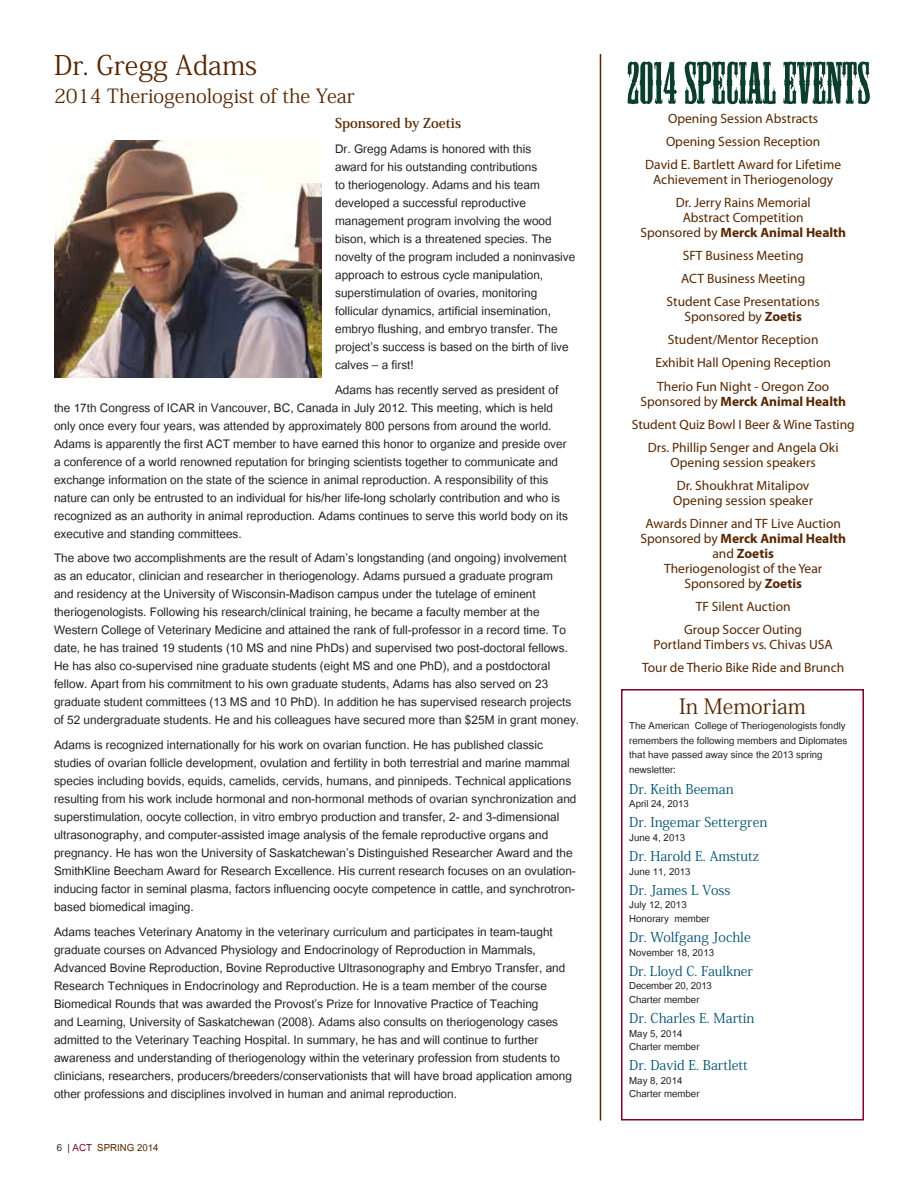
<style>
.page{position:relative;width:918px;height:1188px;background:#fff}
.page>*{position:absolute;margin:0;border:0;box-sizing:border-box;transform-origin:0 0}
.t1{font:55.5px "Mesquite Std";color:#0c3e2e}
.t2{font:27px "Koz Min Pr 6 N";color:#572700}
.t3{font:21px "Koz Min Pr 6 N";color:#572700}
.t4{font:19.5px "Koz Min Pr 6 N";color:#572700}
.t5{font:16.5px/18px "Utsaah";color:#231f20}
.t6{font:13.5px/23.1px "Myriad Pro";color:#572700;text-align:center}
.t7{font:13.5px/13.5px "Utsaah";color:#231f20}
.t8{font:13.5px "Koz Min Pr 6 N";color:#005170}
.t9{font:700 13.5px "Koz Min Pr 6 N";color:#572700}
.t10{font:13.5px "Utsaah";color:#572700}
.s1{color:#231f20}
.s2{color:#820024}
.s3{font-weight:700}
</style>
<div class="page">
<img style="left:54px;top:140px;width:268px;height:238px">
<hr style="left:600px;top:54px;width:1px;height:1066px;background:#572700">
<div style="left:621px;top:689px;width:243px;height:431px;border:2px solid #820024"></div>
<h2 class="t2" style="left:54px;top:50px;width:205px">Dr. Gregg Adams</h2>
<p class="t4" style="left:54px;top:85px;width:302px">2014 Theriogenologist of the Year</p>
<p class="t9" style="left:335px;top:116px;width:128px">Sponsored by Zoetis</p>
<p class="t5" style="left:335px;top:141px;width:242px">Dr. Gregg Adams is honored with this<br>award for his outstanding contributions<br>to theriogenology. Adams and his team developed a successful reproductive management program involving the wood bison, which is a threatened species. The novelty of the program included a noninvasive approach to estrous cycle manipulation, superstimulation of ovaries, monitoring follicular dynamics, artificial insemination, embryo flushing, and embryo transfer. The project’s success is based on the birth of live calves – a first!</p>
<p class="t5" style="left:54px;top:382px;width:516px;text-indent:281px">Adams has recently served as president of the 17th Congress of ICAR in Vancouver, BC, Canada in July 2012. This meeting, which is held only once every four years, was attended by approximately 800 persons from around the world.<br>Adams is apparently the first ACT member to have earned this honor to organize and preside over a conference of a world renowned reputation for bringing scientists together to communicate and exchange information on the state of the science in animal reproduction. A responsibility of this nature can only be entrusted to an individual for his/her life-long scholarly contribution and who is recognized as an authority in animal reproduction. Adams continues to serve this world body on its executive and standing committees.</p>
<p class="t5" style="left:54px;top:550px;width:527px">The above two accomplishments are the result of Adam’s longstanding (and ongoing) involvement as an educator, clinician and researcher in theriogenology. Adams pursued a graduate program<br>and residency at the University of Wisconsin-Madison campus under the tutelage of eminent theriogenologists. Following his research/clinical training, he became a faculty member at the Western College of Veterinary Medicine and attained the rank of full-professor in a record time. To date, he has trained 19 students (10 MS and nine PhDs) and supervised two post-doctoral fellows.<br>He has also co-supervised nine graduate students (eight MS and one PhD), and a postdoctoral fellow. Apart from his commitment to his own graduate students, Adams has also served on 23 graduate student committees (13 MS and 10 PhD). In addition he has supervised research projects of 52 undergraduate students. He and his colleagues have secured more than $25M in grant money.</p>
<p class="t5" style="left:54px;top:737px;width:524px">Adams is recognized internationally for his work on ovarian function. He has published classic studies of ovarian follicle development, ovulation and fertility in both terrestrial and marine mammal species including bovids, equids, camelids, cervids, humans, and pinnipeds. Technical applications resulting from his work include hormonal and non-hormonal methods of ovarian synchronization and superstimulation, oocyte collection, in vitro embryo production and transfer, 2- and 3-dimensional ultrasonography, and computer-assisted image analysis of the female reproductive organs and pregnancy. He has won the University of Saskatchewan’s Distinguished Researcher Award and the SmithKline Beecham Award for Research Excellence. His current research focuses on an ovulation&shy;inducing factor in seminal plasma, factors influencing oocyte competence in cattle, and synchrotron&shy;based biomedical imaging.</p>
<p class="t5" style="left:54px;top:924px;width:519px">Adams teaches Veterinary Anatomy in the veterinary curriculum and participates in team-taught graduate courses on Advanced Physiology and Endocrinology of Reproduction in Mammals, Advanced Bovine Reproduction, Bovine Reproductive Ultrasonography and Embryo Transfer, and Research Techniques in Endocrinology and Reproduction. He is a team member of the course Biomedical Rounds that was awarded the Provost’s Prize for Innovative Practice of Teaching<br>and Learning, University of Saskatchewan (2008). Adams also consults on theriogenology cases admitted to the Veterinary Teaching Hospital. In summary, he has and will continue to further awareness and understanding of theriogenology within the veterinary profession from students to clinicians, researchers, producers/breeders/conservationists that will have broad application among other professions and disciplines involved in human and animal reproduction.</p>
<p class="t10" style="left:57px;top:1142px;width:103px"><span class="s1">6 |</span> <span class="s2">ACT</span> Spring 2014</p>
<h1 class="t1" style="left:627px;top:53px;width:244px">2014 SPECIAL EVENTS</h1>
<p class="t6" style="left:645px;top:106px;width:197px">Opening Session Abstracts<br>Opening Session Reception<br>David E. Bartlett Award for Lifetime</p>
<p class="t6" style="left:653px;top:168px;width:182px">Achievement in Theriogenology<br>Dr. Jerry Rains Memorial</p>
<p class="t6" style="left:640px;top:210px;width:207px;line-height:15px">Abstract Competition<br>Sponsored by <span class="s3">Merck Animal Health</span></p>
<p class="t6" style="left:667px;top:244px;width:155px">SFT Business Meeting<br>ACT Business Meeting<br>Student Case Presentations</p>
<p class="t6" style="left:655px;top:305px;width:177px">Sponsored by <span class="s3">Zoetis<br></span>Student/Mentor Reception<br>Exhibit Hall Opening Reception<br>Therio Fun Night - Oregon Zoo</p>
<p class="t6" style="left:632px;top:389px;width:225px">Sponsored by <span class="s3">Merck Animal Health<br></span>Student Quiz Bowl I Beer &amp; Wine Tasting<br>Drs. Phillip Senger and Angela Oki</p>
<p class="t6" style="left:671px;top:450px;width:147px">Opening session speakers<br>Dr. Shoukhrat Mitalipov</p>
<p class="t6" style="left:645px;top:489px;width:197px">Opening session speaker<br>Awards Dinner and TF Live Auction</p>
<p class="t6" style="left:640px;top:531px;width:207px;line-height:15px">Sponsored by <span class="s3">Merck Animal Health </span>and <span class="s3">Zoetis<br></span>Theriogenologist of the Year<br>Sponsored by <span class="s3">Zoetis</span></p>
<p class="t6" style="left:684px;top:595px;width:119px">TF Silent Auction<br>Group Soccer Outing</p>
<p class="t6" style="left:642px;top:633px;width:204px">Portland Timbers vs. Chivas USA<br>Tour de Therio Bike Ride and Brunch</p>
<p class="t3" style="left:679px;top:694px;width:128px">In Memoriam</p>
<p class="t7" style="left:629px;top:719px;width:220px;line-height:15px">The American College of Theriogenologists fondly remembers the following members and Diplomates that have passed away since the 2013 spring newsletter:</p>
<p class="t8" style="left:629px;top:781px;width:106px">Dr. Keith Beeman</p>
<p class="t7" style="left:629px;top:798px;width:61px">April 24, 2013</p>
<p class="t8" style="left:629px;top:815px;width:140px">Dr. Ingemar Settergren</p>
<p class="t7" style="left:629px;top:832px;width:57px">June 4, 2013</p>
<p class="t8" style="left:629px;top:849px;width:131px">Dr. Harold E. Amstutz</p>
<p class="t7" style="left:629px;top:866px;width:63px">June 11, 2013</p>
<p class="t8" style="left:629px;top:882px;width:103px">Dr. James L Voss</p>
<p class="t7" style="left:629px;top:899px;width:82px">July 12, 2013<br>Honorary member</p>
<p class="t8" style="left:629px;top:930px;width:123px">Dr. Wolfgang Jochle</p>
<p class="t7" style="left:629px;top:947px;width:86px">November 18, 2013</p>
<p class="t8" style="left:629px;top:963px;width:125px">Dr. Lloyd C. Faulkner</p>
<p class="t7" style="left:629px;top:980px;width:84px">December 20, 2013<br>Charter member</p>
<p class="t8" style="left:629px;top:1011px;width:127px">Dr. Charles E. Martin</p>
<p class="t7" style="left:629px;top:1028px;width:72px">May 5, 2014<br>Charter member</p>
<p class="t8" style="left:629px;top:1058px;width:120px">Dr. David E. Bartlett</p>
<p class="t7" style="left:629px;top:1075px;width:72px">May 8, 2014<br>Charter member</p>
</div>
